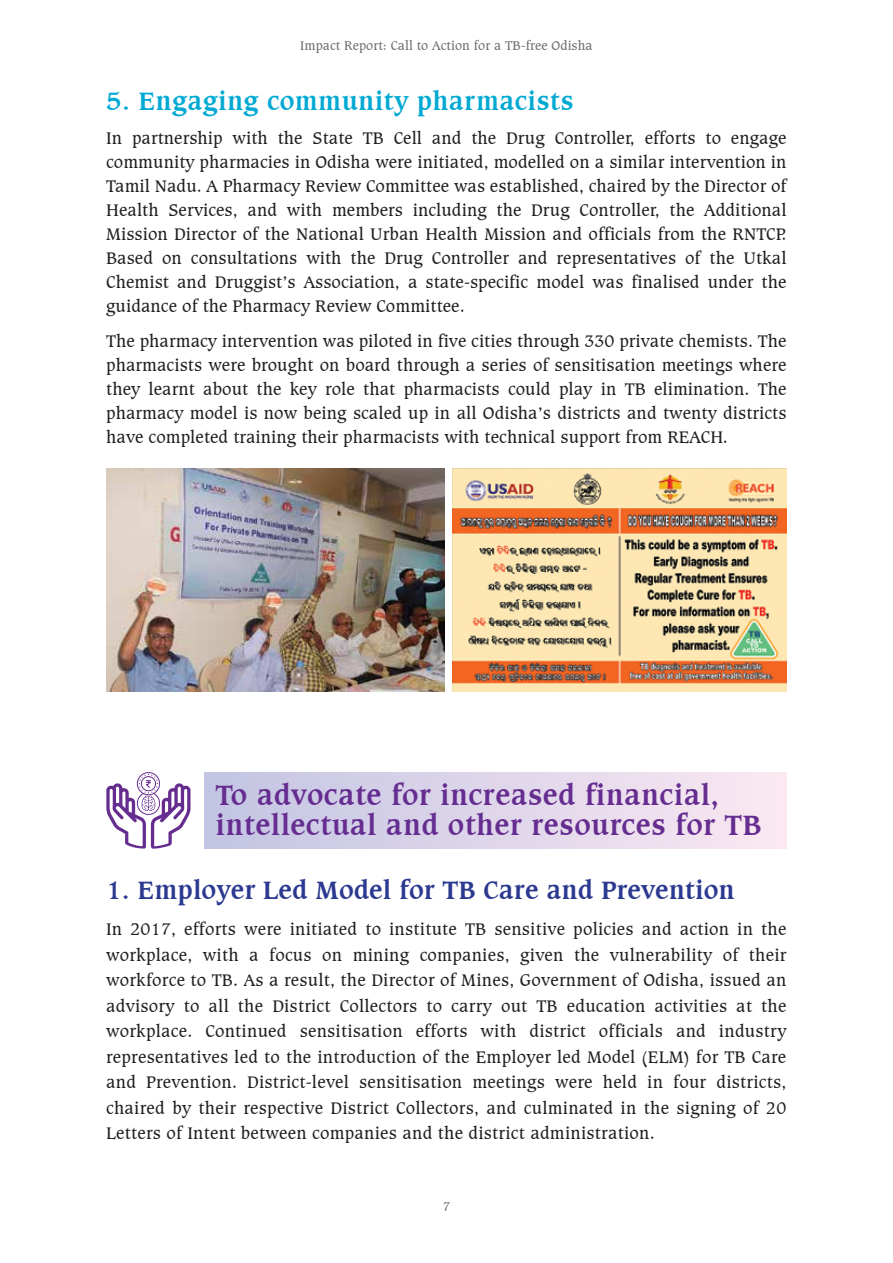
<style>
.page{position:relative;width:893px;height:1263px;background:#fff}
.page>*{position:absolute;margin:0;border:0;box-sizing:border-box;transform-origin:0 0}
.t1{font:700 30px/30px "Caxton BT";letter-spacing:.01em;color:#662d91}
.t2{font:700 27px "Caxton BT";color:#2b3990}
.t3{font:700 27px "Caxton BT";letter-spacing:.01em;color:#00a9d3}
.t4{font:18px/24px "Caxton BT";color:#231f20;text-align:justify}
.t5{font:13.5px "Caxton BT";color:#6d6e71}
</style>
<div class="page">
<div style="left:204px;top:772px;width:583px;height:77px;background:linear-gradient(to right,#c2c4e3,#fbe8f2)"></div>
<img style="left:106px;top:468px;width:339px;height:223px">
<img style="left:452px;top:468px;width:335px;height:223px">
<svg style="left:106px;top:772px;width:84px;height:77px"></svg>
<p class="t5" style="left:300px;top:37px;width:294px">Impact Report: Call to Action for a TB-free Odisha</p>
<h2 class="t3" style="left:106px;top:84px;width:469px">5. Engaging community pharmacists</h2>
<p class="t4" style="left:106px;top:126px;width:682px">In partnership with the State TB Cell and the Drug Controller, efforts to engage community pharmacies in Odisha were initiated, modelled on a similar intervention in Tamil Nadu. A Pharmacy Review Committee was established, chaired by the Director of Health Services, and with members including the Drug Controller, the Additional Mission Director of the National Urban Health Mission and officials from the RNTCP.<br>Based on consultations with the Drug Controller and representatives of the Utkal Chemist and Druggist’s Association, a state-specific model was finalised under the guidance of the Pharmacy Review Committee.</p>
<p class="t4" style="left:106px;top:328px;width:682px">The pharmacy intervention was piloted in five cities through 330 private chemists. The pharmacists were brought on board through a series of sensitisation meetings where they learnt about the key role that pharmacists could play in TB elimination. The pharmacy model is now being scaled up in all Odisha’s districts and twenty districts have completed training their pharmacists with technical support from REACH.</p>
<h1 class="t1" style="left:216px;top:779px;width:548px">To advocate for increased financial, intellectual and other resources for TB</h1>
<h2 class="t2" style="left:106px;top:873px;width:630px">1. Employer Led Model for TB Care and Prevention</h2>
<p class="t4" style="left:106px;top:916px;width:682px;line-height:25.5px">In 2017, efforts were initiated to institute TB sensitive policies and action in the workplace, with a focus on mining companies, given the vulnerability of their workforce to TB. As a result, the Director of Mines, Government of Odisha, issued an advisory to all the District Collectors to carry out TB education activities at the workplace. Continued sensitisation efforts with district officials and industry representatives led to the introduction of the Employer led Model (ELM) for TB Care and Prevention. District-level sensitisation meetings were held in four districts, chaired by their respective District Collectors, and culminated in the signing of 20<br>Letters of Intent between companies and the district administration.</p>
<p class="t5" style="left:443px;top:1198px;width:9px">7</p>
</div>
